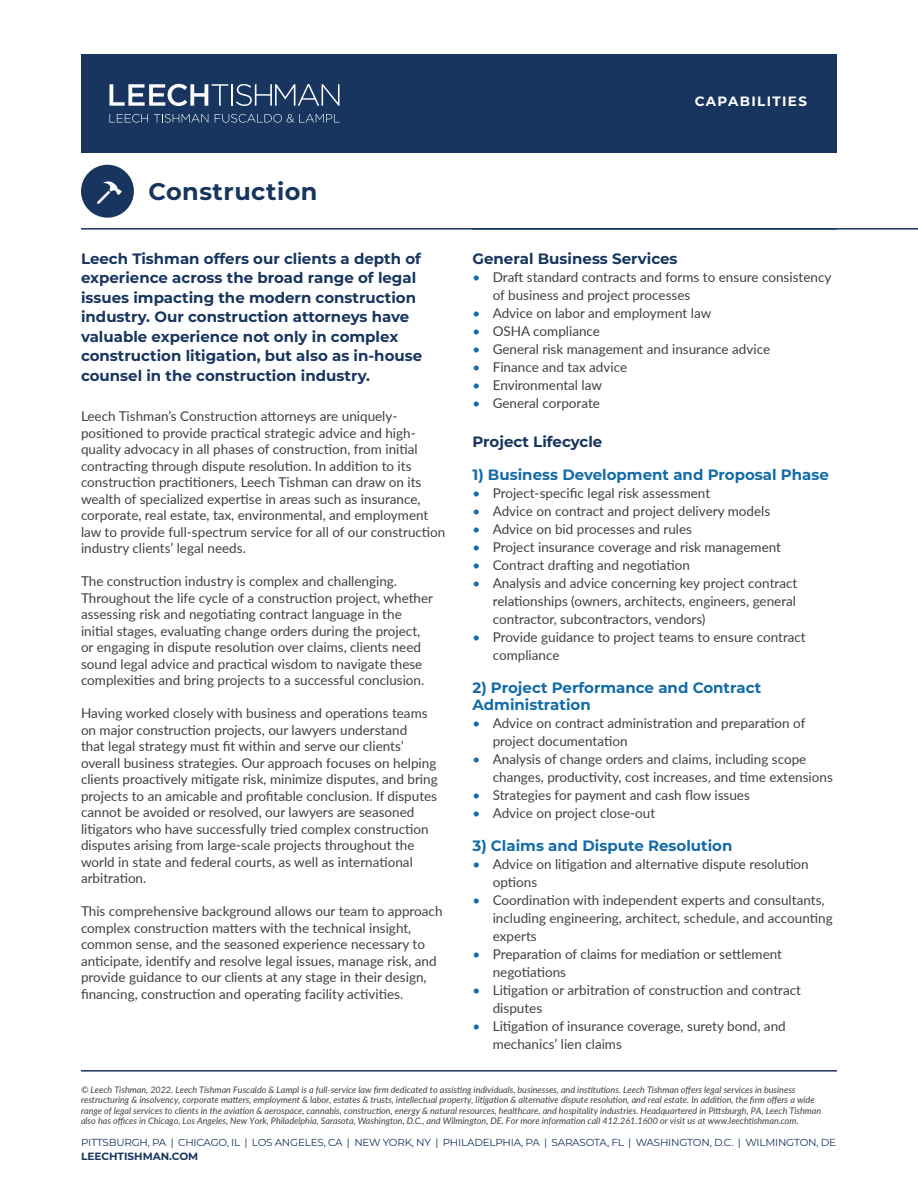
<style>
.page{position:relative;width:918px;height:1188px;background:#fff}
.page>*{position:absolute;margin:0;border:0;box-sizing:border-box;transform-origin:0 0}
.t1{font:700 24px "Montserrat";letter-spacing:.02em;color:#17355e}
.Lead_Paragraph{font:700 15px/19.5px "Montserrat";color:#17355e}
.Subheads{font:700 15px/16.5px "Montserrat";color:#136ba8}
.Subheads-2{font:700 15px "Montserrat";color:#17355e}
.t2{font:13.5px/16.5px "Lato";color:#414042}
.t3{font:700 13.5px "Montserrat";letter-spacing:.1em;color:#fff}
.t4{font:700 10.5px "Montserrat";color:#17355e}
.t5{font:10.2px "Montserrat";letter-spacing:-.02em;color:#17355e}
.t6{font:italic 9px/10.5px "Lato";color:#414042}
.s1{color:#136ba8}
</style>
<div class="page">
<hr style="left:81px;top:1070px;width:756px;height:2px;background:#17355e">
<div style="left:81px;top:54px;width:756px;height:99px;background:#17355e"></div>
<svg style="left:110px;top:84px;width:118px;height:22px"></svg>
<hr style="left:231px;top:84px;width:2px;height:22px;background:#fff">
<svg style="left:236px;top:84px;width:104px;height:22px"></svg>
<svg style="left:110px;top:114px;width:38px;height:9px"></svg>
<svg style="left:154px;top:114px;width:54px;height:9px"></svg>
<svg style="left:215px;top:114px;width:125px;height:9px"></svg>
<div style="left:81px;top:165px;width:53px;height:53px;background:#17355e;border-radius:50%"></div>
<hr style="left:81px;top:228px;width:756px;height:2px;background:#17355e">
<svg style="left:97px;top:181px;width:25px;height:23px"></svg>
<hr style="left:472px;top:228px;width:446px;height:2px;background:#17355e">
<p class="t3" style="left:695px;top:91px;width:114px">CAPABILITIES</p>
<p class="t1" style="left:148px;top:174px;width:171px">Construction</p>
<p class="Lead_Paragraph" style="left:81px;top:248px;width:343px">Leech Tishman offers our clients a depth of experience across the broad range of legal issues impacting the modern construction industry. Our construction attorneys have valuable experience not only in complex construction litigation, but also as in-house counsel in the construction industry.</p>
<p class="t2" style="left:81px;top:408px;width:366px">Leech Tishman’s Construction attorneys are uniquely&shy;positioned to provide practical strategic advice and high&shy;quality advocacy in all phases of construction, from initial contracting through dispute resolution. In addition to its construction practitioners, Leech Tishman can draw on its wealth of specialized expertise in areas such as insurance, corporate, real estate, tax, environmental, and employment law to provide full-spectrum service for all of our construction industry clients’ legal needs.</p>
<p class="t2" style="left:81px;top:573px;width:354px">The construction industry is complex and challenging.<br>Throughout the life cycle of a construction project, whether assessing risk and negotiating contract language in the initial stages, evaluating change orders during the project, or engaging in dispute resolution over claims, clients need sound legal advice and practical wisdom to navigate these complexities and bring projects to a successful conclusion.</p>
<p class="t2" style="left:81px;top:705px;width:358px">Having worked closely with business and operations teams on major construction projects, our lawyers understand<br>that legal strategy must fit within and serve our clients’ overall business strategies. Our approach focuses on helping clients proactively mitigate risk, minimize disputes, and bring projects to an amicable and profitable conclusion. If disputes cannot be avoided or resolved, our lawyers are seasoned litigators who have successfully tried complex construction disputes arising from large-scale projects throughout the world in state and federal courts, as well as international arbitration.</p>
<p class="t2" style="left:81px;top:903px;width:363px">This comprehensive background allows our team to approach complex construction matters with the technical insight, common sense, and the seasoned experience necessary to anticipate, identify and resolve legal issues, manage risk, and provide guidance to our clients at any stage in their design, financing, construction and operating facility activities.</p>
<p class="Lead_Paragraph" style="left:472px;top:248px;width:207px">General Business Services</p>
<p class="t2" style="left:493px;top:267px;width:340px;line-height:18px;text-indent:-20px"><span class="s1">•</span> Draft standard contracts and forms to ensure consistency of business and project processes</p>
<p class="t2" style="left:472px;top:304px;width:240px"><span class="s1">•</span> Advice on labor and employment law</p>
<p class="t2" style="left:472px;top:322px;width:129px"><span class="s1">•</span> OSHA compliance</p>
<p class="t2" style="left:472px;top:340px;width:299px"><span class="s1">•</span> General risk management and insurance advice</p>
<p class="t2" style="left:472px;top:358px;width:156px"><span class="s1">•</span> Finance and tax advice</p>
<p class="t2" style="left:472px;top:376px;width:131px"><span class="s1">•</span> Environmental law</p>
<p class="t2" style="left:472px;top:394px;width:129px"><span class="s1">•</span> General corporate</p>
<p class="Subheads-2" style="left:472px;top:431px;width:131px">Project Lifecycle</p>
<p class="Subheads" style="left:472px;top:466px;width:358px">1) Business Development and Proposal Phase</p>
<p class="t2" style="left:472px;top:485px;width:239px"><span class="s1">•</span> Project-specific legal risk assessment</p>
<p class="t2" style="left:472px;top:503px;width:299px"><span class="s1">•</span> Advice on contract and project delivery models</p>
<p class="t2" style="left:472px;top:521px;width:221px"><span class="s1">•</span> Advice on bid processes and rules</p>
<p class="t2" style="left:472px;top:539px;width:310px"><span class="s1">•</span> Project insurance coverage and risk management</p>
<p class="t2" style="left:472px;top:557px;width:219px"><span class="s1">•</span> Contract drafting and negotiation</p>
<p class="t2" style="left:493px;top:574px;width:306px;line-height:18px;text-align:justify;text-indent:-20px"><span class="s1">•</span> Analysis and advice concerning key project contract relationships (owners, architects, engineers, general contractor, subcontractors, vendors)</p>
<p class="t2" style="left:493px;top:628px;width:315px;line-height:18px;text-indent:-20px"><span class="s1">•</span> Provide guidance to project teams to ensure contract compliance</p>
<p class="Subheads" style="left:472px;top:679px;width:290px">2) Project Performance and Contract<br>Administration</p>
<p class="t2" style="left:493px;top:713px;width:314px;line-height:18px;text-indent:-20px"><span class="s1">•</span> Advice on contract administration and preparation of project documentation</p>
<p class="t2" style="left:493px;top:749px;width:342px;line-height:18px;text-indent:-20px"><span class="s1">•</span> Analysis of change orders and claims, including scope changes, productivity, cost increases, and time extensions</p>
<p class="t2" style="left:472px;top:786px;width:279px"><span class="s1">•</span> Strategies for payment and cash flow issues</p>
<p class="t2" style="left:472px;top:804px;width:184px"><span class="s1">•</span> Advice on project close-out</p>
<p class="Subheads" style="left:472px;top:836px;width:261px">3) Claims and Dispute Resolution</p>
<p class="t2" style="left:493px;top:854px;width:318px;line-height:18px;text-indent:-20px"><span class="s1">•</span> Advice on litigation and alternative dispute resolution options</p>
<p class="t2" style="left:493px;top:890px;width:341px;line-height:18px;text-indent:-20px"><span class="s1">•</span> Coordination with independent experts and consultants, including engineering, architect, schedule, and accounting experts</p>
<p class="t2" style="left:493px;top:944px;width:291px;line-height:18px;text-indent:-20px"><span class="s1">•</span> Preparation of claims for mediation or settlement negotiations</p>
<p class="t2" style="left:493px;top:980px;width:310px;line-height:18px;text-indent:-20px"><span class="s1">•</span> Litigation or arbitration of construction and contract disputes</p>
<p class="t2" style="left:493px;top:1016px;width:295px;line-height:18px;text-indent:-20px"><span class="s1">•</span> Litigation of insurance coverage, surety bond, and mechanics’ lien claims</p>
<p class="t6" style="left:81px;top:1084px;width:742px">© Leech Tishman, 2022. Leech Tishman Fuscaldo &amp; Lampl is a full-service law firm dedicated to assisting individuals, businesses, and institutions. Leech Tishman offers legal services in business restructuring &amp; insolvency, corporate matters, employment &amp; labor, estates &amp; trusts, intellectual property, litigation &amp; alternative dispute resolution, and real estate. In addition, the firm offers a wide range of legal services to clients in the aviation &amp; aerospace, cannabis, construction, energy &amp; natural resources, healthcare, and hospitality industries. Headquartered in Pittsburgh, PA, Leech Tishman also has offices in Chicago, Los Angeles, New York, Philadelphia, Sarasota, Washington, D.C., and Wilmington, DE. For more information call 412.261.1600 or visit us at www.leechtishman.com.</p>
<p class="t5" style="left:81px;top:1135px;width:757px">PITTSBURGH, PA | CHICAGO, IL | LOS ANGELES, CA | NEW YORK, NY | PHILADELPHIA, PA | SARASOTA, FL | WASHINGTON, D.C. | WILMINGTON, DE</p>
<p class="t4" style="left:81px;top:1148px;width:119px">LEECHTISHMAN.COM</p>
</div>
